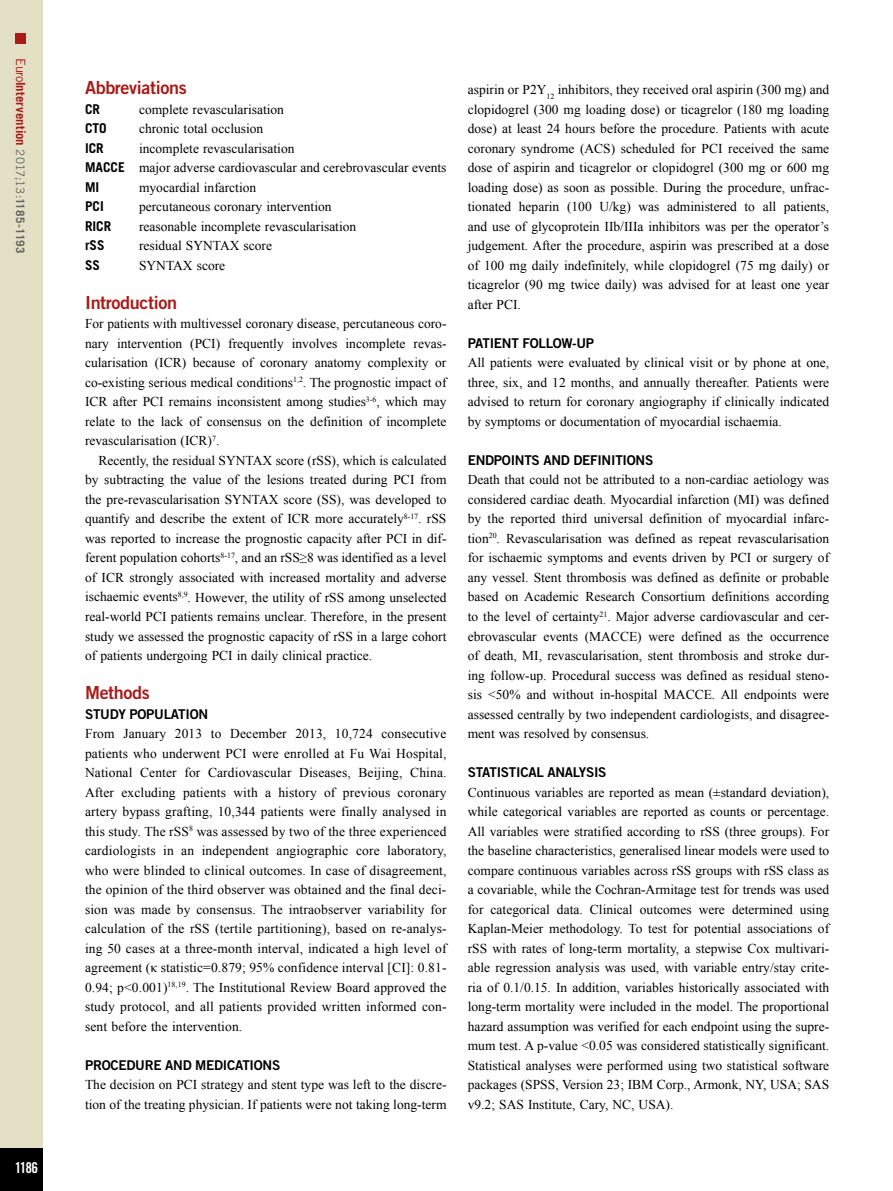
<style>
.page{position:relative;width:893px;height:1191px;background:#fff}
.page>*{position:absolute;margin:0;border:0;box-sizing:border-box;transform-origin:0 0}
.t1{font:18px "Trade Gothic LT Std Bd 2";letter-spacing:-.02em;color:#a91b18}
.t2{font:15px "Trade Gothic LT Std Bd Cn 20";color:#fff}
.t3{font:13.5px/19.5px "Times New Roman";color:#000;text-align:justify}
.t4{font:13.5px "Trade Gothic LT Std Bd 2";letter-spacing:-.02em;color:#000}
.t5{font:700 13.5px "Trade Gothic LT Std";color:#000}
.t6{font:700 12.75px "Trade Gothic LT Std";letter-spacing:.005em;color:#a91b18}
.s1{font-weight:400}
.s2{font-weight:400;font-size:11.7px;color:#646363}
.s3{font-size:11.7px;color:#646363}
.s4{font-family:"Trade Gothic LT Std";font-weight:700}
</style>
<div class="page">
<div style="left:0;top:0;width:43px;height:1191px;background:#e4e0c5"></div>
<div style="left:16px;top:34px;width:10px;height:10px;background:#a91b18"></div>
<div style="left:0;top:1148px;width:43px;height:43px;background:#000"></div>
<p class="t6" style="left:29px;top:58px;width:196px;rotate:90deg"><span class="s1">Euro</span>Intervention <span class="s2">2017;13:</span><span class="s3">1185-1193</span></p>
<p class="t2" style="left:15px;top:1158px;width:25px">1186</p>
<h1 class="t1" style="left:85px;top:77px;width:103px">Abbreviations</h1>
<p class="t5" style="left:85px;top:101px;width:17px">CR</p>
<p class="t3" style="left:139px;top:99px;width:147px">complete revascularisation</p>
<p class="t5" style="left:85px;top:120px;width:23px">CTO</p>
<p class="t3" style="left:139px;top:119px;width:126px">chronic total occlusion</p>
<p class="t5" style="left:85px;top:140px;width:20px">ICR</p>
<p class="t3" style="left:85px;top:138px;width:363px;text-indent:54px">incomplete revascularisation<br><span class="s4">MACCE</span> major adverse cardiovascular and cerebrovascular events</p>
<p class="t5" style="left:85px;top:179px;width:16px">MI</p>
<p class="t3" style="left:139px;top:177px;width:119px">myocardial infarction</p>
<p class="t5" style="left:85px;top:198px;width:20px">PCI</p>
<p class="t3" style="left:139px;top:197px;width:194px">percutaneous coronary intervention</p>
<p class="t5" style="left:85px;top:218px;width:28px">RICR</p>
<p class="t3" style="left:139px;top:216px;width:219px">reasonable incomplete revascularisation</p>
<p class="t5" style="left:85px;top:237px;width:21px">rSS</p>
<p class="t3" style="left:139px;top:236px;width:134px">residual SYNTAX score</p>
<p class="t5" style="left:85px;top:257px;width:17px">SS</p>
<p class="t3" style="left:139px;top:255px;width:88px">SYNTAX score</p>
<h1 class="t1" style="left:85px;top:291px;width:94px">Introduction</h1>
<p class="t3" style="left:85px;top:314px;width:363px">For patients with multivessel coronary disease, percutaneous coro&shy;nary intervention (PCI) frequently involves incomplete revas&shy;cularisation (ICR) because of coronary anatomy complexity or co-existing serious medical conditions<sup>1,2</sup>. The prognostic impact of ICR after PCI remains inconsistent among studies<sup>3-6</sup>, which may relate to the lack of consensus on the definition of incomplete revascularisation (ICR)<sup>7</sup>.</p>
<p class="t3" style="left:85px;top:450px;width:363px;text-indent:14px">Recently, the residual SYNTAX score (rSS), which is calculated by subtracting the value of the lesions treated during PCI from the pre-revascularisation SYNTAX score (SS), was developed to quantify and describe the extent of ICR more accurately<sup>8-17</sup>. rSS was reported to increase the prognostic capacity after PCI in dif&shy;ferent population cohorts<sup>8-17</sup>, and an rSS≥8 was identified as a level of ICR strongly associated with increased mortality and adverse ischaemic events<sup>8,9</sup>. However, the utility of rSS among unselected real-world PCI patients remains unclear. Therefore, in the present study we assessed the prognostic capacity of rSS in a large cohort of patients undergoing PCI in daily clinical practice.</p>
<h1 class="t1" style="left:85px;top:681px;width:66px">Methods</h1>
<p class="t4" style="left:85px;top:705px;width:125px">STUDY POPULATION</p>
<p class="t3" style="left:85px;top:723px;width:363px">From January 2013 to December 2013, 10,724 consecutive patients who underwent PCI were enrolled at Fu Wai Hospital, National Center for Cardiovascular Diseases, Beijing, China.<br>After excluding patients with a history of previous coronary artery bypass grafting, 10,344 patients were finally analysed in this study. The rSS<sup>8</sup> was assessed by two of the three experienced cardiologists in an independent angiographic core laboratory, who were blinded to clinical outcomes. In case of disagreement, the opinion of the third observer was obtained and the final deci&shy;sion was made by consensus. The intraobserver variability for calculation of the rSS (tertile partitioning), based on re-analys&shy;ing 50 cases at a three-month interval, indicated a high level of agreement (κ statistic=0.879; 95% confidence interval [CI]: 0.81- 0.94; p&lt;0.001)<sup>18,19</sup>. The Institutional Review Board approved the study protocol, and all patients provided written informed con&shy;sent before the intervention.</p>
<p class="t4" style="left:85px;top:1056px;width:197px">PROCEDURE AND MEDICATIONS</p>
<p class="t3" style="left:85px;top:1074px;width:363px">The decision on PCI strategy and stent type was left to the discre&shy;tion of the treating physician. If patients were not taking long-term</p>
<p class="t3" style="left:468px;top:80px;width:363px">aspirin or P2Y<sub>12</sub> inhibitors, they received oral aspirin (300 mg) and clopidogrel (300 mg loading dose) or ticagrelor (180 mg loading dose) at least 24 hours before the procedure. Patients with acute coronary syndrome (ACS) scheduled for PCI received the same dose of aspirin and ticagrelor or clopidogrel (300 mg or 600 mg loading dose) as soon as possible. During the procedure, unfrac&shy;tionated heparin (100 U/kg) was administered to all patients, and use of glycoprotein IIb/IIIa inhibitors was per the operator’s judgement. After the procedure, aspirin was prescribed at a dose of 100 mg daily indefinitely, while clopidogrel (75 mg daily) or ticagrelor (90 mg twice daily) was advised for at least one year after PCI.</p>
<p class="t4" style="left:468px;top:335px;width:128px">PATIENT FOLLOW-UP</p>
<p class="t3" style="left:468px;top:353px;width:363px">All patients were evaluated by clinical visit or by phone at one, three, six, and 12 months, and annually thereafter. Patients were advised to return for coronary angiography if clinically indicated by symptoms or documentation of myocardial ischaemia.</p>
<p class="t4" style="left:468px;top:451px;width:187px">ENDPOINTS AND DEFINITIONS</p>
<p class="t3" style="left:468px;top:470px;width:363px">Death that could not be attributed to a non-cardiac aetiology was considered cardiac death. Myocardial infarction (MI) was defined by the reported third universal definition of myocardial infarc&shy;tion<sup>20</sup>. Revascularisation was defined as repeat revascularisation for ischaemic symptoms and events driven by PCI or surgery of any vessel. Stent thrombosis was defined as definite or probable based on Academic Research Consortium definitions according to the level of certainty<sup>21</sup>. Major adverse cardiovascular and cer&shy;ebrovascular events (MACCE) were defined as the occurrence of death, MI, revascularisation, stent thrombosis and stroke dur&shy;ing follow-up. Procedural success was defined as residual steno&shy;sis &lt;50% and without in-hospital MACCE. All endpoints were assessed centrally by two independent cardiologists, and disagree&shy;ment was resolved by consensus.</p>
<p class="t4" style="left:468px;top:764px;width:140px">STATISTICAL ANALYSIS</p>
<p class="t3" style="left:468px;top:782px;width:363px">Continuous variables are reported as mean (±standard deviation), while categorical variables are reported as counts or percentage.<br>All variables were stratified according to rSS (three groups). For the baseline characteristics, generalised linear models were used to compare continuous variables across rSS groups with rSS class as a covariable, while the Cochran-Armitage test for trends was used for categorical data. Clinical outcomes were determined using Kaplan-Meier methodology. To test for potential associations of rSS with rates of long-term mortality, a stepwise Cox multivari&shy;able regression analysis was used, with variable entry/stay crite&shy;ria of 0.1/0.15. In addition, variables historically associated with long-term mortality were included in the model. The proportional hazard assumption was verified for each endpoint using the supre&shy;mum test. A p-value &lt;0.05 was considered statistically significant.<br>Statistical analyses were performed using two statistical software packages (SPSS, Version 23; IBM Corp., Armonk, NY, USA; SAS v9.2; SAS Institute, Cary, NC, USA).</p>
</div>
